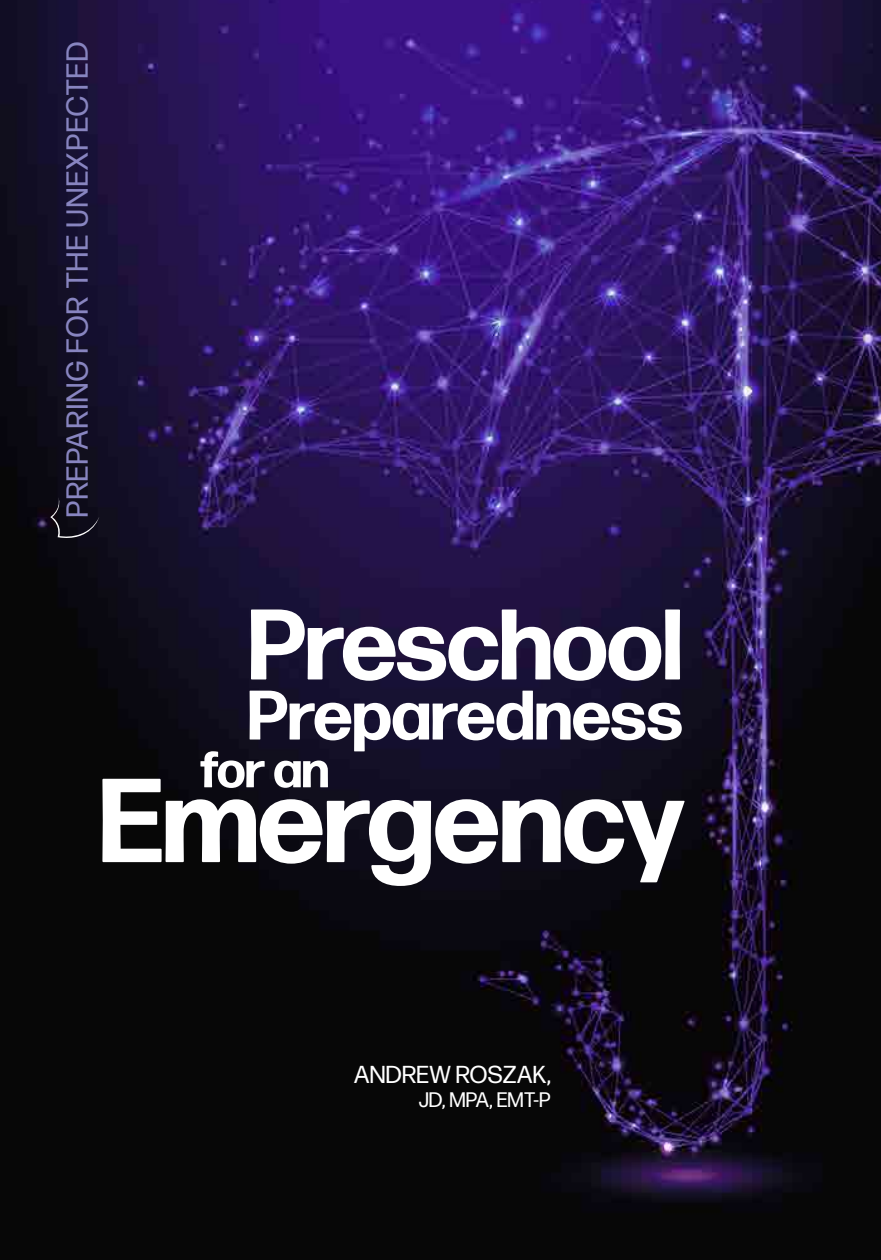
<style>
.page{position:relative;width:881px;height:1260px;background:#fff}
.page>*{position:absolute;margin:0;border:0;box-sizing:border-box;transform-origin:0 0}
.t1{font:700 119px "Forma DJR Banner";letter-spacing:.01em;color:#fff}
.t2{font:700 99.92px "Forma DJR Banner";letter-spacing:.01em;color:#fff}
.t3{font:700 69.83px "Forma DJR Banner";letter-spacing:.015em;color:#fff}
.t4{font:700 50.75px "Forma DJR Banner";color:#fff}
.t5{font:30.45px "Forma DJR Banner";letter-spacing:.07em;color:#8885c0}
.t6{font:24.5px "Forma DJR Banner";letter-spacing:.04em;color:#fff}
.t7{font:21px "Forma DJR Banner";letter-spacing:.04em;color:#fff}
</style>
<div class="page">
<img style="left:0;top:0;width:881px;height:1259px">
<svg style="left:50px;top:497px;width:49px;height:45px;background:#171520"></svg>
<p class="t5" style="left:59px;top:517px;width:477px;rotate:-90deg">PREPARING FOR THE UNEXPECTED</p>
<h2 class="t2" style="left:249px;top:581px;width:435px">Preschool</h2>
<h3 class="t3" style="left:248px;top:671px;width:436px">Preparedness</h3>
<h1 class="t1" style="left:100px;top:745px;width:588px">Emergency</h1>
<h2 class="t2" style="left:243px;top:705px;width:435px">Preschool</h2>
<h3 class="t3" style="left:242px;top:793px;width:436px">Preparedness</h3>
<h3 class="t4" style="left:200px;top:737px;width:130px">for an</h3>
<p class="t6" style="left:355px;top:1059px;width:197px">ANDREW ROSZAK,</p>
<p class="t7" style="left:419px;top:1086px;width:133px">JD, MPA, EMT-P</p>
</div>
